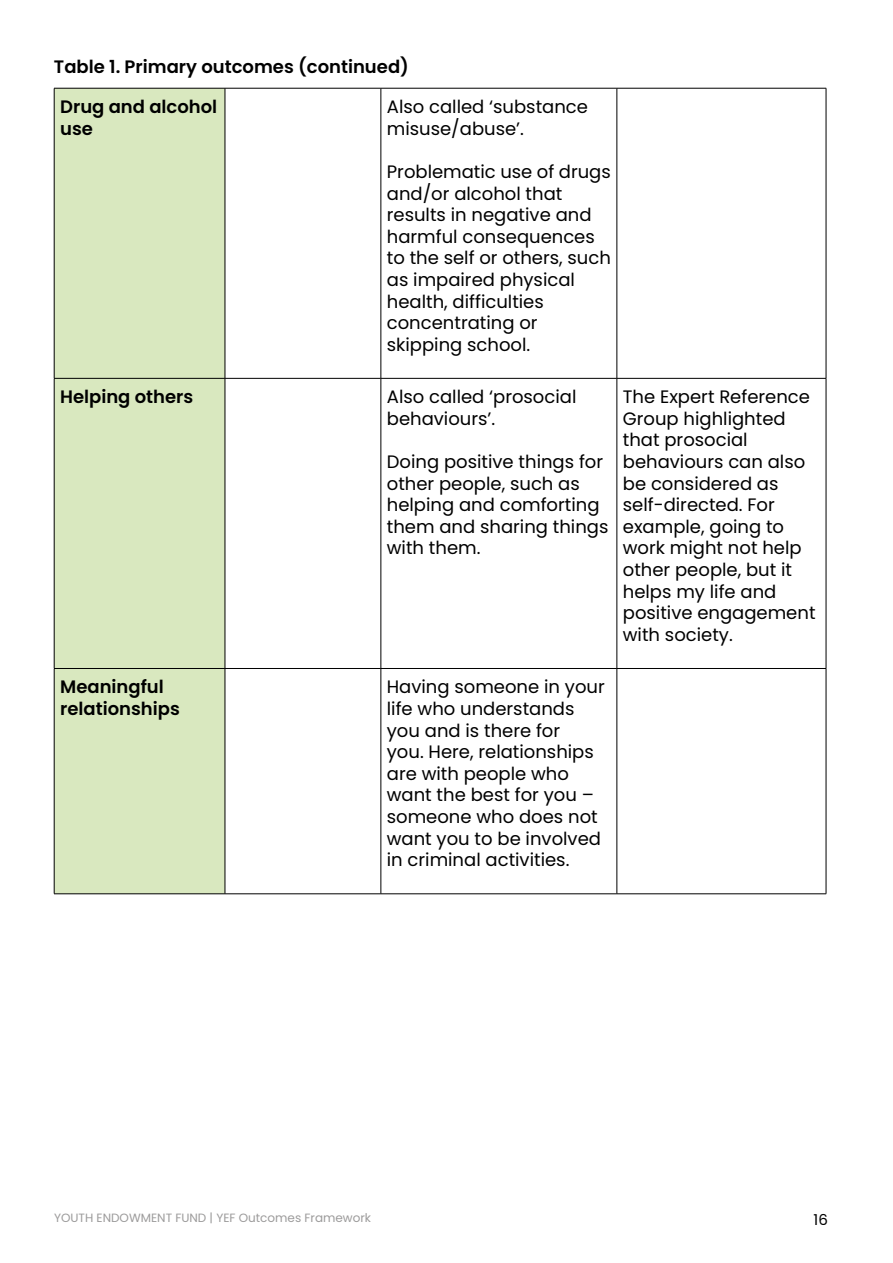
<style>
.page{position:relative;width:893px;height:1263px;background:#fff}
.page>*{position:absolute;margin:0;border:0;box-sizing:border-box;transform-origin:0 0}
.t1{font:18px/21.6px "Poppins";color:#000}
.t2{font:600 18px/21.6px "Poppins";color:#000}
.t3{font:15px "Poppins";color:#000}
.t4{font:12px "Poppins";color:#9c9b9b}
</style>
<div class="page">
<div style="left:55px;top:89px;width:170px;height:804px;background:#d9e8bf"></div>
<hr style="left:54px;top:88px;width:171px;height:1px;background:#000">
<hr style="left:54px;top:88px;width:1px;height:290px;background:#000">
<hr style="left:225px;top:88px;width:156px;height:1px;background:#000">
<hr style="left:225px;top:88px;width:1px;height:290px;background:#000">
<hr style="left:381px;top:88px;width:236px;height:1px;background:#000">
<hr style="left:381px;top:88px;width:1px;height:290px;background:#000">
<hr style="left:617px;top:88px;width:209px;height:1px;background:#000">
<hr style="left:617px;top:88px;width:1px;height:290px;background:#000">
<hr style="left:826px;top:88px;width:1px;height:290px;background:#000">
<hr style="left:54px;top:378px;width:171px;height:1px;background:#000">
<hr style="left:54px;top:378px;width:1px;height:290px;background:#000">
<hr style="left:225px;top:378px;width:156px;height:1px;background:#000">
<hr style="left:225px;top:378px;width:1px;height:290px;background:#000">
<hr style="left:381px;top:378px;width:236px;height:1px;background:#000">
<hr style="left:381px;top:378px;width:1px;height:290px;background:#000">
<hr style="left:617px;top:378px;width:209px;height:1px;background:#000">
<hr style="left:617px;top:378px;width:1px;height:290px;background:#000">
<hr style="left:826px;top:378px;width:1px;height:290px;background:#000">
<hr style="left:54px;top:668px;width:171px;height:1px;background:#000">
<hr style="left:54px;top:669px;width:1px;height:225px;background:#000">
<hr style="left:225px;top:668px;width:156px;height:1px;background:#000">
<hr style="left:225px;top:669px;width:1px;height:225px;background:#000">
<hr style="left:381px;top:668px;width:236px;height:1px;background:#000">
<hr style="left:381px;top:669px;width:1px;height:225px;background:#000">
<hr style="left:617px;top:668px;width:209px;height:1px;background:#000">
<hr style="left:617px;top:669px;width:1px;height:225px;background:#000">
<hr style="left:826px;top:669px;width:1px;height:225px;background:#000">
<hr style="left:54px;top:893px;width:171px;height:1px;background:#000">
<hr style="left:225px;top:893px;width:156px;height:1px;background:#000">
<hr style="left:381px;top:893px;width:236px;height:1px;background:#000">
<hr style="left:617px;top:893px;width:209px;height:1px;background:#000">
<p class="t2" style="left:54px;top:56px;width:356px">Table 1. Primary outcomes (continued)</p>
<p class="t2" style="left:60px;top:96px;width:159px">Drug and alcohol use</p>
<p class="t1" style="left:387px;top:96px;width:203px">Also called ‘substance misuse/abuse’.</p>
<p class="t1" style="left:387px;top:161px;width:225px">Problematic use of drugs and/or alcohol that results in negative and harmful consequences to the self or others, such as impaired physical health, difficulties concentrating or skipping school.</p>
<p class="t2" style="left:60px;top:386px;width:135px">Helping others</p>
<p class="t1" style="left:387px;top:386px;width:191px">Also called ‘prosocial behaviours’.</p>
<p class="t1" style="left:387px;top:451px;width:223px">Doing positive things for other people, such as helping and comforting them and sharing things with them.</p>
<p class="t1" style="left:623px;top:386px;width:194px">The Expert Reference<br>Group highlighted that prosocial behaviours can also be considered as self-directed. For example, going to work might not help other people, but it helps my life and positive engagement with society.</p>
<p class="t2" style="left:60px;top:676px;width:121px">Meaningful relationships</p>
<p class="t1" style="left:387px;top:676px;width:219px">Having someone in your life who understands you and is there for<br>you. Here, relationships are with people who want the best for you – someone who does not want you to be involved in criminal activities.</p>
<p class="t4" style="left:54px;top:1210px;width:319px">YOUTH ENDOWMENT FUND | YEF Outcomes Framework</p>
<p class="t3" style="left:814px;top:1211px;width:16px">16</p>
</div>
